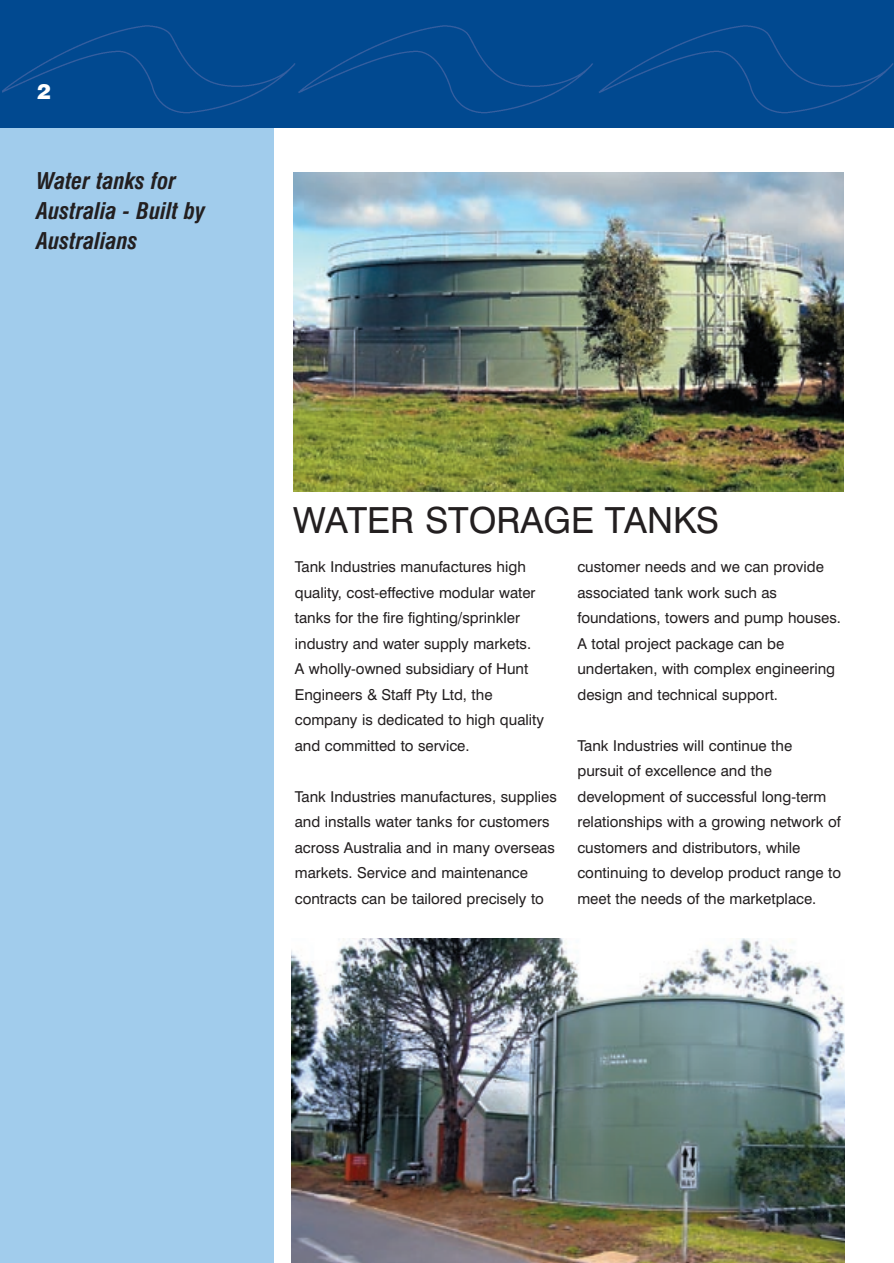
<style>
.page{position:relative;width:894px;height:1263px;background:#fff}
.page>*{position:absolute;margin:0;border:0;box-sizing:border-box;transform-origin:0 0}
.t1{font:36px "Swiss 721 BT";color:#231f20}
.t2{font:italic 700 condensed 22.5px/30px "Swiss 721 BT";color:#231f20}
.t3{font:900 21px "Helvetica";color:#fff}
.t4{font:15px/25.5px "Swiss 721 BT";color:#231f20}
</style>
<div class="page">
<img style="left:0;top:0;width:893px;height:1263px">
<h3 class="t3" style="left:37px;top:84px;width:16px">2</h3>
<h2 class="t2" style="left:37px;top:168px;width:170px">Water tanks for<br>Australia - Built by<br>Australians</h2>
<h1 class="t1" style="left:293px;top:507px;width:427px">WATER STORAGE TANKS</h1>
<p class="t4" style="left:295px;top:556px;width:251px">Tank Industries manufactures high quality, cost-effective modular water tanks for the fire fighting/sprinkler industry and water supply markets.<br>A wholly-owned subsidiary of Hunt Engineers &amp; Staff Pty Ltd, the company is dedicated to high quality and committed to service.</p>
<p class="t4" style="left:295px;top:785px;width:263px">Tank Industries manufactures, supplies and installs water tanks for customers across Australia and in many overseas markets. Service and maintenance contracts can be tailored precisely to</p>
<p class="t4" style="left:577px;top:556px;width:265px">customer needs and we can provide associated tank work such as foundations, towers and pump houses.<br>A total project package can be undertaken, with complex engineering design and technical support.</p>
<p class="t4" style="left:577px;top:734px;width:265px">Tank Industries will continue the pursuit of excellence and the development of successful long-term relationships with a growing network of customers and distributors, while continuing to develop product range to meet the needs of the marketplace.</p>
</div>
